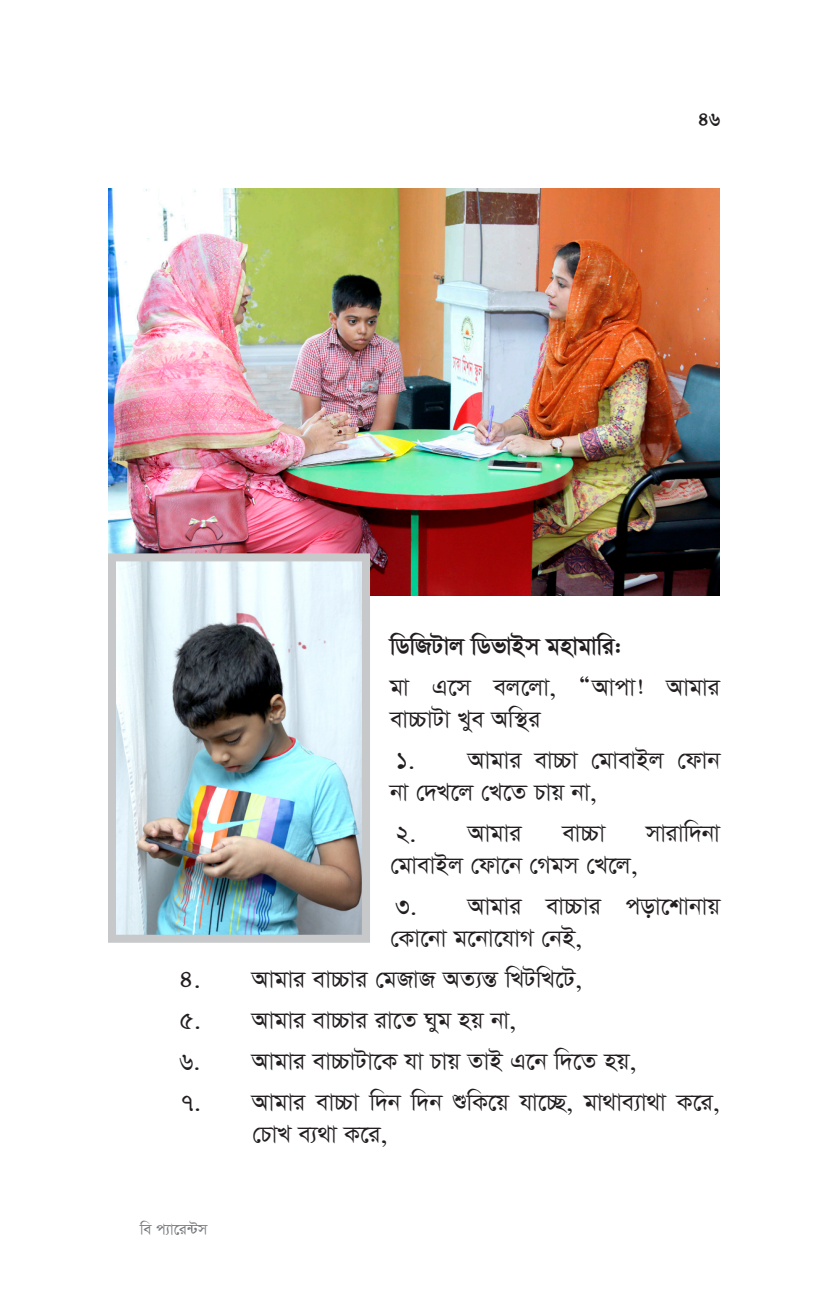
<style>
.page{position:relative;width:828px;height:1296px;background:#fff}
.page>*{position:absolute;margin:0;border:0;box-sizing:border-box;transform-origin:0 0}
.body{font:28px/32px "Sutonny MJ";color:#231f20}
.body-2{font:700 28px "Sutonny MJ";color:#231f20}
.t1{font:700 22px "Sutonny MJ";color:#231f20}
.t2{font:18px "Sutonny MJ";color:#76787b}
</style>
<div class="page">
<img style="left:108px;top:188px;width:612px;height:408px">
<img style="left:117px;top:562px;width:244px;height:372px">
<div style="left:108px;top:553px;width:262px;height:390px;border:8px solid #c7c8ca"></div>
<p class="t1" style="left:698px;top:106px;width:23px">46</p>
<p class="body-2" style="left:390px;top:631px;width:234px">WWWRUVJ WWFVBM GNVGVWI:</p>
<p class="body" style="left:390px;top:673px;width:331px">GV G‡M EJ‡JV, ÒAVCV! AVGVI<br>EV”PVUV LYE AW¯’I</p>
<p class="body" style="left:390px;top:746px;width:331px">1. AVGVI EV”PV †GVEVBJ †DVB<br>BV †`L‡J †L‡Z PVQ BV,</p>
<p class="body" style="left:396px;top:819px;width:127px">2. AVGVI</p>
<p class="body" style="left:562px;top:819px;width:44px">EV”PV</p>
<p class="body" style="left:646px;top:819px;width:75px">MVIVW`BV</p>
<p class="body" style="left:390px;top:851px;width:249px">†GVEVBJ †DV‡B †MGM †L‡J,</p>
<p class="body" style="left:390px;top:892px;width:331px">3. AVGVI EV”PVI COV‡KVBVQ †KV‡BV G‡BV‡HVM †BB,</p>
<p class="body" style="left:180px;top:965px;width:404px">4. AVGVI EV”PVI †GRVR AZ¨ŠÍWLUWL‡U,</p>
<p class="body" style="left:180px;top:1006px;width:338px">5. AVGVI EV”PVI IV‡Z NYG NQ BV,</p>
<p class="body" style="left:180px;top:1047px;width:458px">6. AVGVI EV”PVUV‡K HV PVQ ZVB G‡B W`‡Z NQ,</p>
<p class="body" style="left:252px;top:1088px;width:469px;text-indent:-72px">7. AVGVI EV”PV W`B W`B ÏWK‡Q HV‡”Q, GV_VE¨V_V K‡I, †PVL E¨_V K‡I,</p>
<p class="t2" style="left:140px;top:1220px;width:69px">WE C¨V‡I›UM</p>
</div>
